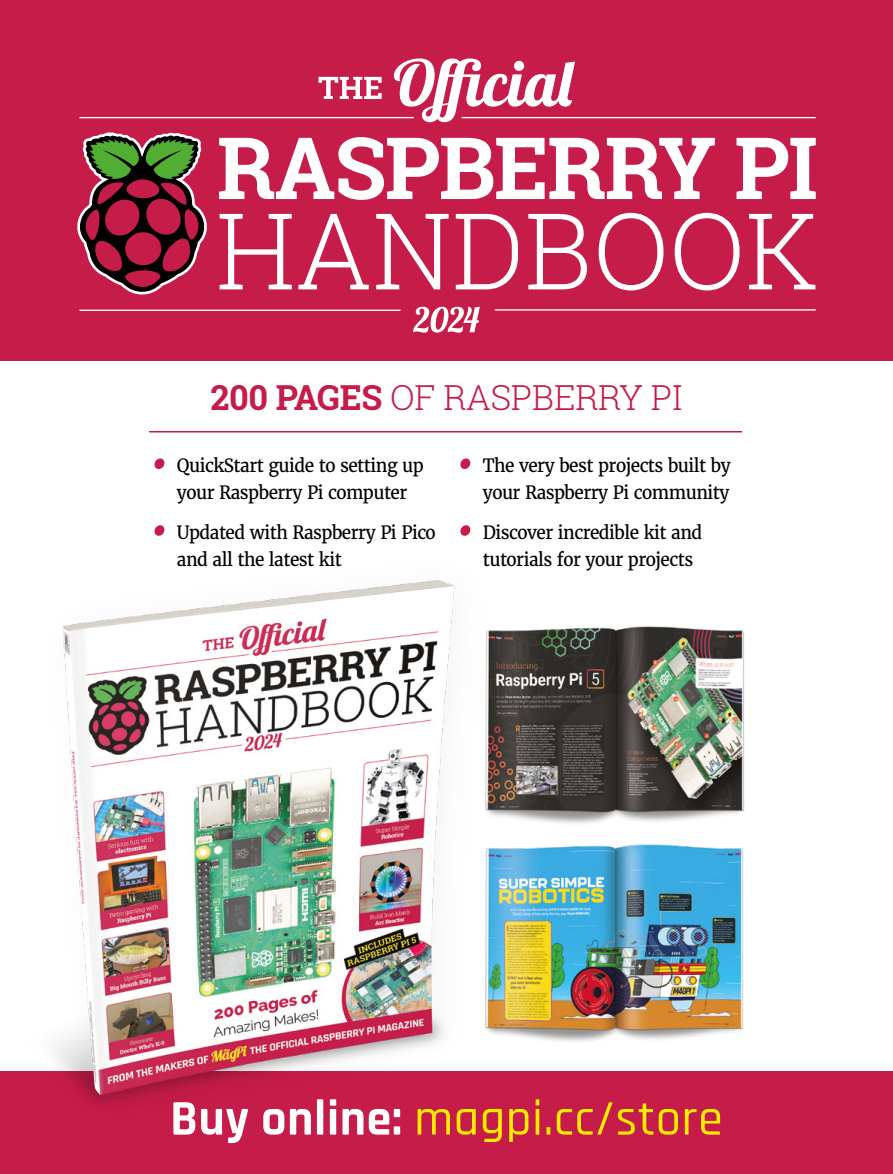
<style>
.page{position:relative;width:893px;height:1174px;background:#fff}
.page>*{position:absolute;margin:0;border:0;box-sizing:border-box;transform-origin:0 0}
.t1{font:500 50.25px "Rajdhani";letter-spacing:.01em;color:#ffed00}
.t2{font:300 34.5px "Roboto Slab";letter-spacing:-.01em;color:#c51c4a}
.t3{font:18.3px/27px "Merriweather";letter-spacing:-.03em;color:#000;scale:.95 1}
.s1{font-weight:700}
.s2{font-weight:700;color:#fff}
</style>
<div class="page">
<div style="left:0;top:0;width:893px;height:360px;background:#c51c4a"></div>
<div style="left:0;top:1071px;width:893px;height:103px;background:#c51c4a"></div>
<img style="left:498px;top:626px;width:247px;height:197px">
<img style="left:498px;top:823px;width:246px;height:219px">
<svg style="left:154px;top:458px;width:11px;height:11px"></svg>
<svg style="left:154px;top:525px;width:11px;height:11px"></svg>
<svg style="left:460px;top:458px;width:11px;height:11px"></svg>
<svg style="left:460px;top:525px;width:11px;height:11px"></svg>
<hr style="left:149px;top:431px;width:593px;height:1px;background:#c51c4a">
<hr style="left:80px;top:117px;width:334px;height:1px;background:#fff">
<hr style="left:462px;top:117px;width:354px;height:1px;background:#fff">
<hr style="left:80px;top:310px;width:321px;height:1px;background:#fff">
<svg style="left:318px;top:58px;width:257px;height:64px"></svg>
<svg style="left:219px;top:137px;width:597px;height:63px"></svg>
<svg style="left:220px;top:213px;width:595px;height:77px"></svg>
<svg style="left:77px;top:132px;width:130px;height:163px"></svg>
<hr style="left:495px;top:309px;width:321px;height:1px;background:#fff">
<div style="left:28px;top:546px;width:470px;height:591px;background:#000;opacity:.05"></div>
<img style="left:28px;top:556px;width:446px;height:561px">
<svg style="left:413px;top:307px;width:67px;height:26px"></svg>
<h2 class="t2" style="left:210px;top:374px;width:474px"><span class="s1">200 PAGES</span> OF RASPBERRY PI</h2>
<p class="t3" style="left:177px;top:452px;width:261px">QuickStart guide to setting up your Raspberry Pi computer</p>
<p class="t3" style="left:177px;top:518px;width:274px">Updated with Raspberry Pi Pico and all the latest kit</p>
<p class="t3" style="left:483px;top:452px;width:263px">The very best projects built by your Raspberry Pi community</p>
<p class="t3" style="left:483px;top:518px;width:233px">Discover incredible kit and tutorials for your projects</p>
<h1 class="t1" style="left:170px;top:1089px;width:554px"><span class="s2">Buy online:</span> magpi.cc/store</h1>
</div>
